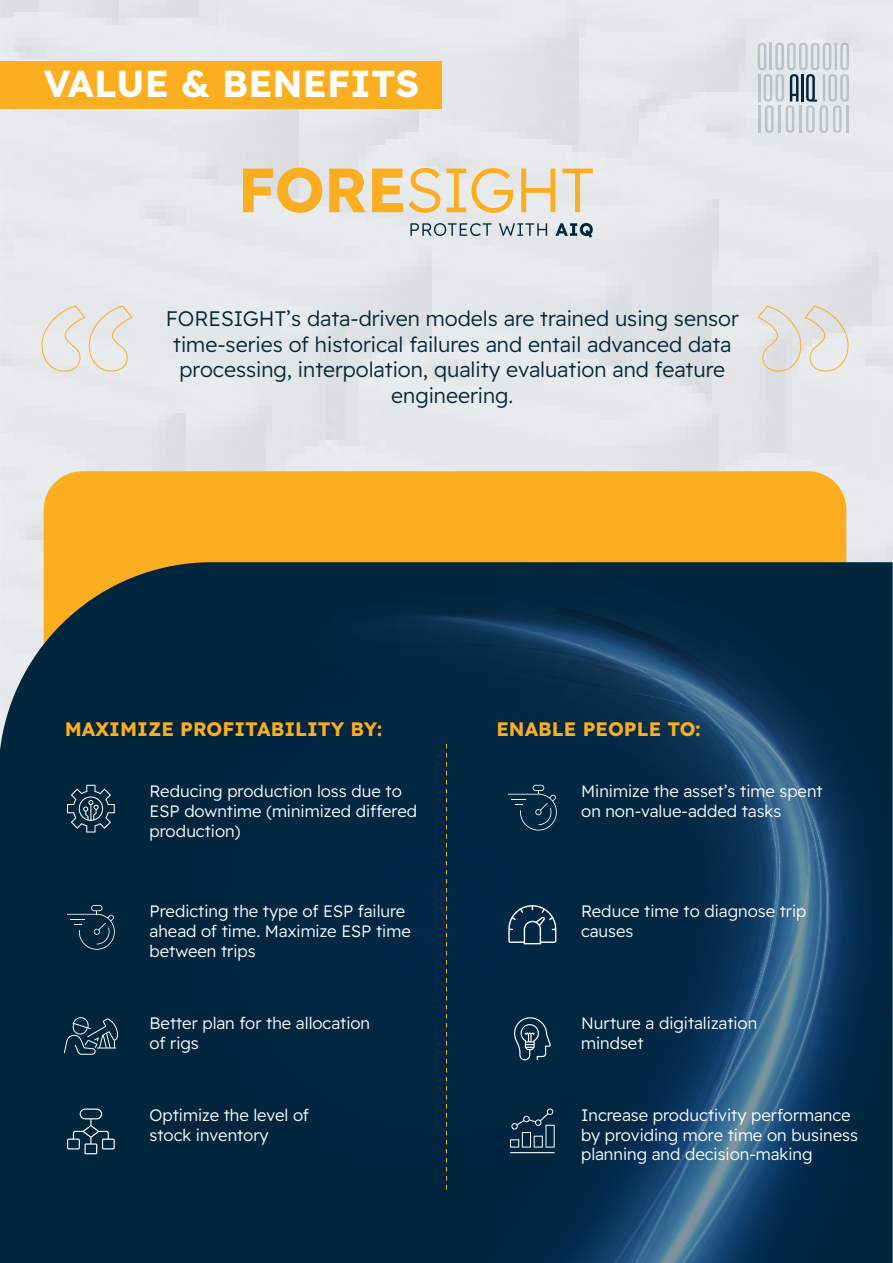
<style>
.page{position:relative;width:893px;height:1263px;background:#fff}
.page>*{position:absolute;margin:0;border:0;box-sizing:border-box;transform-origin:0 0}
.t1{font:700 37.5px "Readex Pro";color:#fff}
.t2{font:300 21px/25.5px "Readex Pro";color:#00263d;text-align:center}
.t3{font:700 19.5px "Readex Pro";color:#fbae20}
.t4{font:300 16.5px/19.8px "Readex Pro";color:#fff}
</style>
<div class="page">
<img style="left:0;top:0;width:893px;height:562px">
<svg style="left:758px;top:43px;width:91px;height:90px;background:#cbd2d6"></svg>
<div style="left:0;top:61px;width:442px;height:48px;background:#fbae20"></div>
<svg style="left:41px;top:305px;width:92px;height:67px;background:#e7e5de"></svg>
<svg style="left:757px;top:305px;width:92px;height:67px;background:#e3e0da"></svg>
<div style="left:44px;top:471px;width:802px;height:355px;background:#fbae20;border-radius:38px"></div>
<div style="left:0;top:562px;width:265px;height:701px;background:#00263d"></div>
<svg style="left:265px;top:557px;width:628px;height:706px;background:#0f2f3e"></svg>
<div style="left:338px;top:583px;width:544px;height:680px;background:#00263f"></div>
<svg style="left:313px;top:610px;width:545px;height:653px;background:#012741"></svg>
<svg style="left:350px;top:615px;width:495px;height:648px;background:#08304e"></svg>
<svg style="left:410px;top:223px;width:81px;height:13px"></svg>
<svg style="left:499px;top:223px;width:48px;height:13px"></svg>
<svg style="left:555px;top:223px;width:38px;height:15px"></svg>
<svg style="left:243px;top:168px;width:79px;height:45px;background:#efc679"></svg>
<svg style="left:329px;top:169px;width:37px;height:43px;background:#f3bf5f"></svg>
<svg style="left:372px;top:169px;width:31px;height:43px"></svg>
<svg style="left:409px;top:168px;width:31px;height:45px"></svg>
<svg style="left:446px;top:168px;width:67px;height:45px;background:#edd6aa"></svg>
<svg style="left:521px;top:169px;width:34px;height:43px"></svg>
<svg style="left:562px;top:169px;width:31px;height:43px"></svg>
<svg style="left:67px;top:905px;width:48px;height:45px;background:#16384d"></svg>
<svg style="left:67px;top:785px;width:48px;height:47px;background:#28485b"></svg>
<svg style="left:64px;top:1017px;width:55px;height:38px;background:#254558"></svg>
<svg style="left:67px;top:1108px;width:48px;height:46px;background:#224357"></svg>
<svg style="left:382px;top:639px;width:424px;height:624px;background:#0d3553"></svg>
<h1 class="t1" style="left:44px;top:63px;width:377px">VALUE &amp; BENEFITS</h1>
<p class="t2" style="left:166px;top:307px;width:575px">FORESIGHT’s data-driven models are trained using sensor time-series of historical failures and entail advanced data processing, interpolation, quality evaluation and feature engineering.</p>
<p class="t3" style="left:65px;top:718px;width:319px">MAXIMIZE PROFITABILITY BY:</p>
<p class="t3" style="left:496px;top:718px;width:206px">ENABLE PEOPLE TO:</p>
<p class="t4" style="left:150px;top:782px;width:269px">Reducing production loss due to<br>ESP downtime (minimized differed production)</p>
<p class="t4" style="left:581px;top:782px;width:243px">Minimize the asset’s time spent on non-value-added tasks</p>
<p class="t4" style="left:150px;top:902px;width:263px">Predicting the type of ESP failure ahead of time. Maximize ESP time between trips</p>
<p class="t4" style="left:581px;top:902px;width:227px">Reduce time to diagnose trip causes</p>
<p class="t4" style="left:150px;top:1014px;width:222px">Better plan for the allocation of rigs</p>
<p class="t4" style="left:581px;top:1014px;width:178px">Nurture a digitalization mindset</p>
<p class="t4" style="left:150px;top:1105px;width:161px">Optimize the level of stock inventory</p>
<p class="t4" style="left:581px;top:1105px;width:278px">Increase productivity performance by providing more time on business planning and decision-making</p>
</div>
